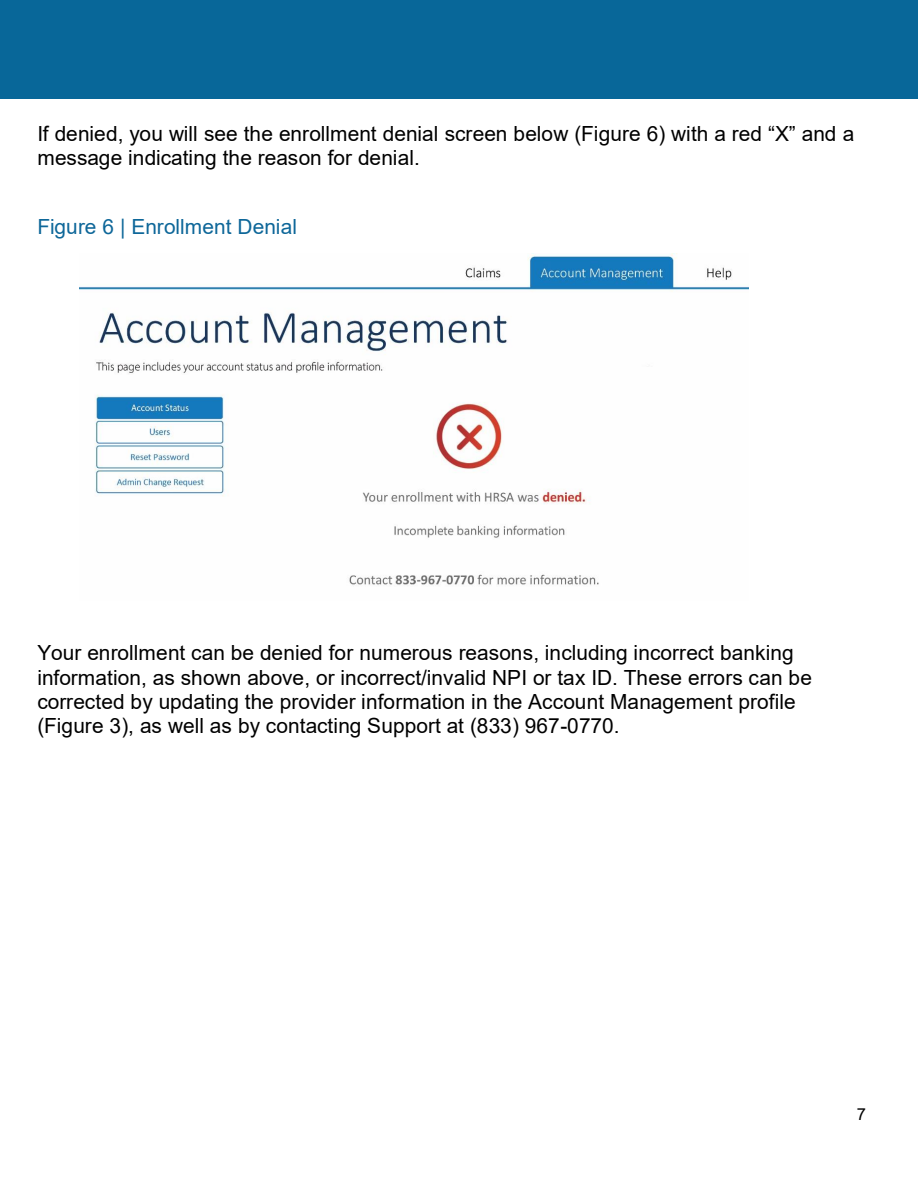
<style>
.page{position:relative;width:918px;height:1188px;background:#fff}
.page>*{position:absolute;margin:0;border:0;box-sizing:border-box;transform-origin:0 0}
.t1{font:20.85px/24.3px "Arial";color:#000}
.t2{font:20.85px "Arial";color:#0e6799}
.t3{font:16.5px "Arial";color:#000}
.s1{font-style:inherit}
</style>
<div class="page">
<div style="left:0;top:0;width:918px;height:99px;background:#086799"></div>
<img style="left:80px;top:253px;width:668px;height:332px">
<p class="t1" style="left:37px;top:122px;width:818px">If denied, you will see the enrollment denial screen below (Figure 6<span class="s1">) with a red “X” and</span> a message indicating the reason for denial.</p>
<p class="t2" style="left:37px;top:212px;width:261px">Figure 6 | Enrollment Denial</p>
<p class="t1" style="left:37px;top:641px;width:776px">Your enrollment can be denied for numerous reasons, including incorrect banking information, as shown above, or incorrect/invalid NPI or tax ID. These errors can be corrected by updating the provider information in the Account Management profile (Figure 3), as well as by contacting Support at (833) 967-0770.</p>
<p class="t3" style="left:857px;top:1103px;width:11px">7</p>
</div>
